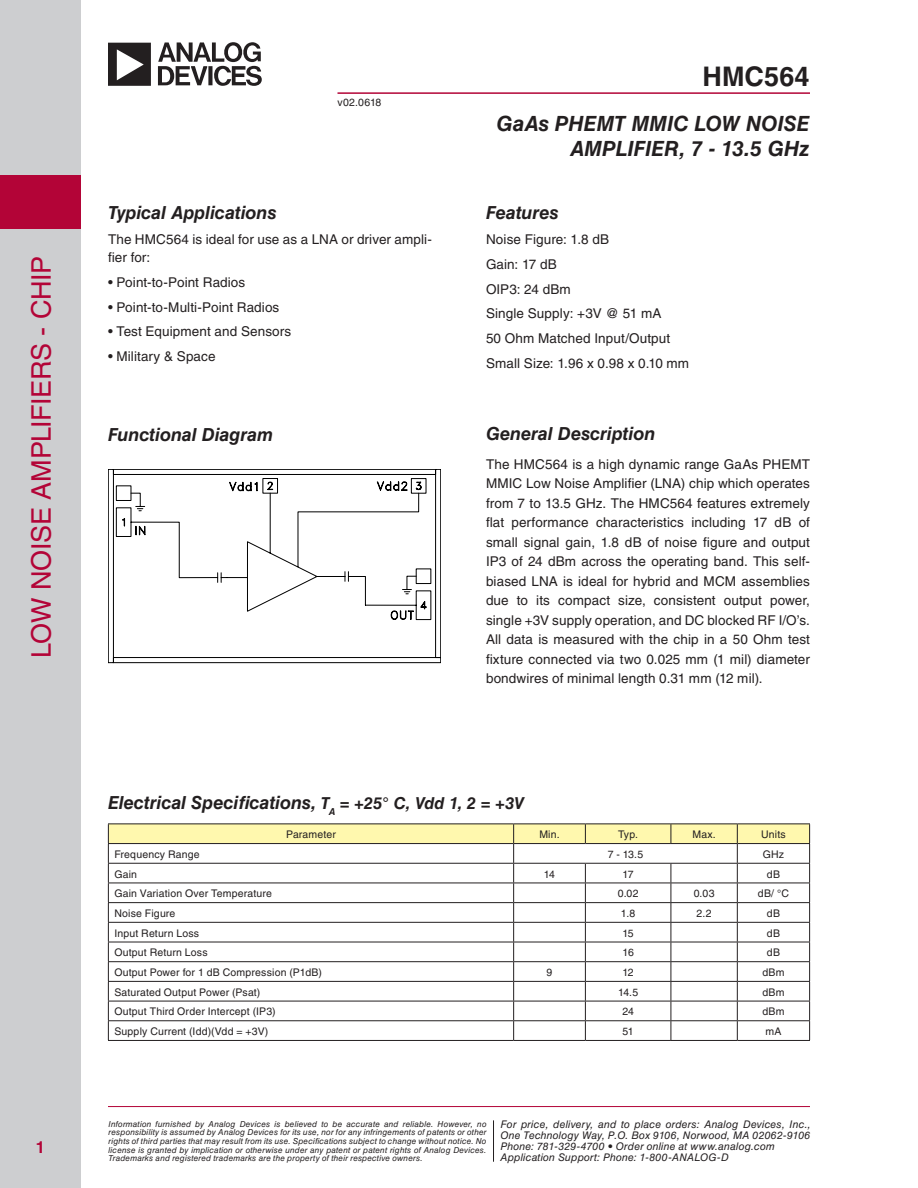
<style>
.page{position:relative;width:918px;height:1188px;background:#fff}
.page>*{position:absolute;margin:0;border:0;box-sizing:border-box;transform-origin:0 0}
.t1{font:27px "Helvetica LT Std";letter-spacing:-.015em;color:#b30437}
.t2{font:700 27px "Helvetica LT Std";letter-spacing:.005em;color:#231f20}
.t3{font:italic 700 21px/25.2px "Helvetica LT Std";letter-spacing:.005em;color:#231f20;text-align:right}
.t4{font:italic 700 18px "Helvetica LT Std";letter-spacing:-.005em;color:#231f20}
.t5{font:700 16.5px "Helvetica LT Std";color:#b30437}
.t6{font:13.5px/19.5px "Helvetica LT Std";letter-spacing:.01em;color:#231f20}
.t7{font:10.5px "Helvetica LT Std";letter-spacing:.015em;color:#231f20}
.t8{font:italic 10.5px/10.9px "Helvetica LT Std";letter-spacing:.015em;color:#231f20}
.t9{font:italic 8.25px/8.7px "Helvetica LT Std";letter-spacing:.02em;color:#231f20;text-align:justify}
.s1{font-size:16.5px}
</style>
<div class="page">
<div style="left:0;top:0;width:81px;height:1188px;background:#cdced0"></div>
<hr style="left:108px;top:1106px;width:702px;height:1px;background:#b30437">
<hr style="left:338px;top:92px;width:472px;height:2px;background:#b30437">
<div style="left:0;top:175px;width:81px;height:54px;background:#b30437"></div>
<svg style="left:108px;top:42px;width:154px;height:44px"></svg>
<hr style="left:493px;top:1121px;width:1px;height:40px;background:#231f20">
<svg style="left:108px;top:824px;width:702px;height:216px"></svg>
<hr style="left:108px;top:1040px;width:406px;height:1px;background:#231f20">
<hr style="left:514px;top:1040px;width:71px;height:1px;background:#231f20">
<hr style="left:585px;top:1040px;width:86px;height:1px;background:#231f20">
<hr style="left:671px;top:1040px;width:66px;height:1px;background:#231f20">
<hr style="left:737px;top:1040px;width:73px;height:1px;background:#231f20">
<svg style="left:108px;top:469px;width:333px;height:194px"></svg>
<svg style="left:116px;top:478px;width:315px;height:3px"></svg>
<svg style="left:116px;top:481px;width:315px;height:139px"></svg>
<h1 class="t1" style="left:26px;top:658px;width:404px;rotate:-90deg">LOW NOISE AMPLIFIERS - CHIP</h1>
<p class="t5" style="left:36px;top:1138px;width:11px">1</p>
<p class="t7" style="left:338px;top:96px;width:45px">v02.0618</p>
<h3 class="t4" style="left:108px;top:201px;width:170px">Typical Applications</h3>
<p class="t6" style="left:108px;top:230px;width:326px;line-height:18px">The HMC564 is ideal for use as a LNA or driver ampli&shy;fier for:</p>
<p class="t6" style="left:108px;top:272px;width:139px">• Point-to-Point Radios</p>
<p class="t6" style="left:108px;top:297px;width:173px">• Point-to-Multi-Point Radios</p>
<p class="t6" style="left:108px;top:322px;width:185px">• Test Equipment and Sensors</p>
<p class="t6" style="left:108px;top:347px;width:109px">• Military &amp; Space</p>
<h3 class="t4" style="left:108px;top:424px;width:167px">Functional Diagram</h3>
<h1 class="t2" style="left:702px;top:60px;width:109px">HMC564</h1>
<h2 class="t3" style="left:496px;top:110px;width:315px">GaAs PHEMT MMIC LOW NOISE<br>AMPLIFIER, 7 - 13.5 GHz</h2>
<h3 class="t4" style="left:486px;top:201px;width:74px">Features</h3>
<p class="t6" style="left:486px;top:227px;width:205px;line-height:24.8px">Noise Figure: 1.8 dB<br>Gain: 17 dB<br>OIP3: 24 dBm<br>Single Supply: +3V @ 51 mA<br>50 Ohm Matched Input/Output<br>Small Size: 1.96 x 0.98 x 0.10 mm</p>
<h3 class="t4" style="left:486px;top:423px;width:171px">General Description</h3>
<p class="t6" style="left:486px;top:454px;width:326px;text-align:justify">The HMC564 is a high dynamic range GaAs PHEMT MMIC Low Noise Amplifier (LNA) chip which operates from 7 to 13.5 GHz. The HMC564 features extremely flat performance characteristics including 17 dB of small signal gain, 1.8 dB of noise figure and output IP3 of 24 dBm across the operating band. This self&shy;biased LNA is ideal for hybrid and MCM assemblies due to its compact size, consistent output power, single +3V supply operation, and DC blocked RF I/O’s.<br>All data is measured with the chip in a 50 Ohm test fixture connected via two 0.025 mm (1 mil) diameter bondwires of minimal length 0.31 mm (12 mil).</p>
<h3 class="t4" style="left:108px;top:792px;width:418px">Electrical Specifications, <span class="s1">T</span><sub>A</sub> <span class="s1">= +25° C, Vdd 1, 2 = +3V</span></h3>
<p class="t7" style="left:286px;top:828px;width:51px">Parameter</p>
<p class="t7" style="left:539px;top:828px;width:22px">Min.</p>
<p class="t7" style="left:618px;top:828px;width:21px">Typ.</p>
<p class="t7" style="left:692px;top:828px;width:25px">Max.</p>
<p class="t7" style="left:761px;top:828px;width:26px">Units</p>
<p class="t7" style="left:114px;top:848px;width:87px">Frequency Range</p>
<p class="t7" style="left:608px;top:848px;width:37px">7 - 13.5</p>
<p class="t7" style="left:763px;top:848px;width:23px">GHz</p>
<p class="t7" style="left:114px;top:868px;width:24px">Gain</p>
<p class="t7" style="left:544px;top:868px;width:13px">14</p>
<p class="t7" style="left:623px;top:868px;width:13px">17</p>
<p class="t7" style="left:767px;top:868px;width:15px">dB</p>
<p class="t7" style="left:114px;top:887px;width:159px">Gain Variation Over Temperature</p>
<p class="t7" style="left:618px;top:887px;width:22px">0.02</p>
<p class="t7" style="left:694px;top:887px;width:22px">0.03</p>
<p class="t7" style="left:758px;top:887px;width:33px">dB/ °C</p>
<p class="t7" style="left:114px;top:907px;width:63px">Noise Figure</p>
<p class="t7" style="left:621px;top:907px;width:16px">1.8</p>
<p class="t7" style="left:697px;top:907px;width:17px">2.2</p>
<p class="t7" style="left:767px;top:907px;width:15px">dB</p>
<p class="t7" style="left:114px;top:927px;width:86px">Input Return Loss</p>
<p class="t7" style="left:622px;top:927px;width:13px">15</p>
<p class="t7" style="left:767px;top:927px;width:15px">dB</p>
<p class="t7" style="left:114px;top:947px;width:95px">Output Return Loss</p>
<p class="t7" style="left:622px;top:947px;width:13px">16</p>
<p class="t7" style="left:767px;top:947px;width:15px">dB</p>
<p class="t7" style="left:114px;top:966px;width:209px">Output Power for 1 dB Compression (P1dB)</p>
<p class="t7" style="left:547px;top:966px;width:7px">9</p>
<p class="t7" style="left:622px;top:966px;width:13px">12</p>
<p class="t7" style="left:762px;top:966px;width:24px">dBm</p>
<p class="t7" style="left:114px;top:986px;width:147px">Saturated Output Power (Psat)</p>
<p class="t7" style="left:618px;top:986px;width:22px">14.5</p>
<p class="t7" style="left:762px;top:986px;width:24px">dBm</p>
<p class="t7" style="left:114px;top:1006px;width:163px">Output Third Order Intercept (IP3)</p>
<p class="t7" style="left:622px;top:1006px;width:13px">24</p>
<p class="t7" style="left:762px;top:1006px;width:24px">dBm</p>
<p class="t7" style="left:114px;top:1025px;width:156px">Supply Current (Idd)(Vdd = +3V)</p>
<p class="t7" style="left:623px;top:1025px;width:13px">51</p>
<p class="t7" style="left:765px;top:1025px;width:17px">mA</p>
<p class="t9" style="left:109px;top:1119px;width:380px">Information furnished by Analog Devices is believed to be accurate and reliable. However, no responsibility is assumed by Analog Devices for its use, nor for any infringements of patents or other rights of third parties that may result from its use. Specifications subject to change without notice. No license is granted by implication or otherwise under any patent or patent rights of Analog Devices.<br>Trademarks and registered trademarks are the property of their respective owners.</p>
<p class="t8" style="left:500px;top:1119px;width:312px">For price, delivery, and to place orders: Analog Devices, Inc., One Technology Way, P.O. Box 9106, Norwood, MA 02062-9106<br>Phone: 781-329-4700 • Order online at www.analog.com Application Support: Phone: 1-800-ANALOG-D</p>
</div>
